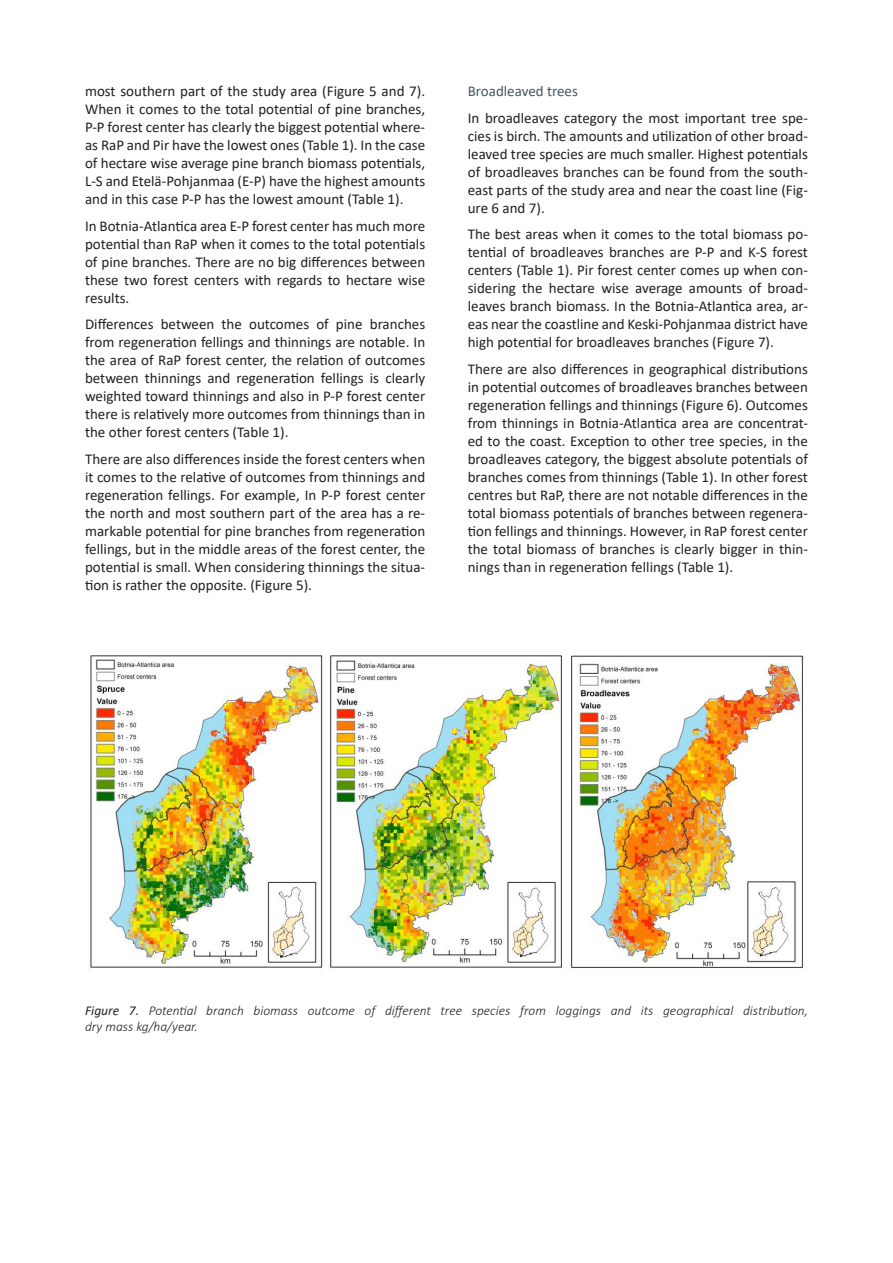
<style>
.page{position:relative;width:893px;height:1263px;background:#fff}
.page>*{position:absolute;margin:0;border:0;box-sizing:border-box;transform-origin:0 0}
.Bodytext_Infosheet_1{font:15px/18px "Calibri";color:#231f20;text-align:justify}
.Topic_3_10pt_bold{font:15px "Calibri";color:#435762}
.Bodytext_Infosheet_1-2{font:italic 300 13.5px/16.5px "Calibri";color:#231f20}
.s1{font-weight:400}
</style>
<div class="page">
<img style="left:88px;top:655px;width:717px;height:316px">
<p class="Bodytext_Infosheet_1" style="left:85px;top:82px;width:342px">most southern part of the study area (Figure 5 and 7).<br>When it comes to the total potential of pine branches, P-P forest center has clearly the biggest potential where&shy;as RaP and Pir have the lowest ones (Table 1). In the case of hectare wise average pine branch biomass potentials, L-S and Etelä-Pohjanmaa (E-P) have the highest amounts and in this case P-P has the lowest amount (Table 1).</p>
<p class="Bodytext_Infosheet_1" style="left:85px;top:216px;width:342px">In Botnia-Atlantica area E-P forest center has much more potential than RaP when it comes to the total potentials of pine branches. There are no big differences between these two forest centers with regards to hectare wise results.</p>
<p class="Bodytext_Infosheet_1" style="left:85px;top:315px;width:342px">Differences between the outcomes of pine branches from regeneration fellings and thinnings are notable. In the area of RaP forest center, the relation of outcomes between thinnings and regeneration fellings is clearly weighted toward thinnings and also in P-P forest center there is relatively more outcomes from thinnings than in the other forest centers (Table 1).</p>
<p class="Bodytext_Infosheet_1" style="left:85px;top:449px;width:342px">There are also differences inside the forest centers when it comes to the relative of outcomes from thinnings and regeneration fellings. For example, In P-P forest center the north and most southern part of the area has a re&shy;markable potential for pine branches from regeneration fellings, but in the middle areas of the forest center, the potential is small. When considering thinnings the situa&shy;tion is rather the opposite. (Figure 5).</p>
<p class="Topic_3_10pt_bold" style="left:468px;top:81px;width:112px">Broadleaved trees</p>
<p class="Bodytext_Infosheet_1" style="left:468px;top:108px;width:342px">In broadleaves category the most important tree spe&shy;cies is birch. The amounts and utilization of other broad&shy;leaved tree species are much smaller. Highest potentials of broadleaves branches can be found from the south&shy;east parts of the study area and near the coast line (Fig&shy;ure 6 and 7).</p>
<p class="Bodytext_Infosheet_1" style="left:468px;top:225px;width:342px">The best areas when it comes to the total biomass po&shy;tential of broadleaves branches are P-P and K-S forest centers (Table 1). Pir forest center comes up when con&shy;sidering the hectare wise average amounts of broad&shy;leaves branch biomass. In the Botnia-Atlantica area, ar&shy;eas near the coastline and Keski-Pohjanmaa district have high potential for broadleaves branches (Figure 7).</p>
<p class="Bodytext_Infosheet_1" style="left:468px;top:359px;width:342px">There are also differences in geographical distributions in potential outcomes of broadleaves branches between regeneration fellings and thinnings (Figure 6). Outcomes from thinnings in Botnia-Atlantica area are concentrat&shy;ed to the coast. Exception to other tree species, in the broadleaves category, the biggest absolute potentials of branches comes from thinnings (Table 1). In other forest centres but RaP, there are not notable differences in the total biomass potentials of branches between regenera&shy;tion fellings and thinnings. However, in RaP forest center the total biomass of branches is clearly bigger in thin&shy;nings than in regeneration fellings (Table 1).</p>
<p class="Bodytext_Infosheet_1-2" style="left:85px;top:1002px;width:724px"><span class="s1">Figure 7.</span> Potential branch biomass outcome of different tree species from loggings and its geographical distribution, dry mass kg/ha/year.</p>
</div>
